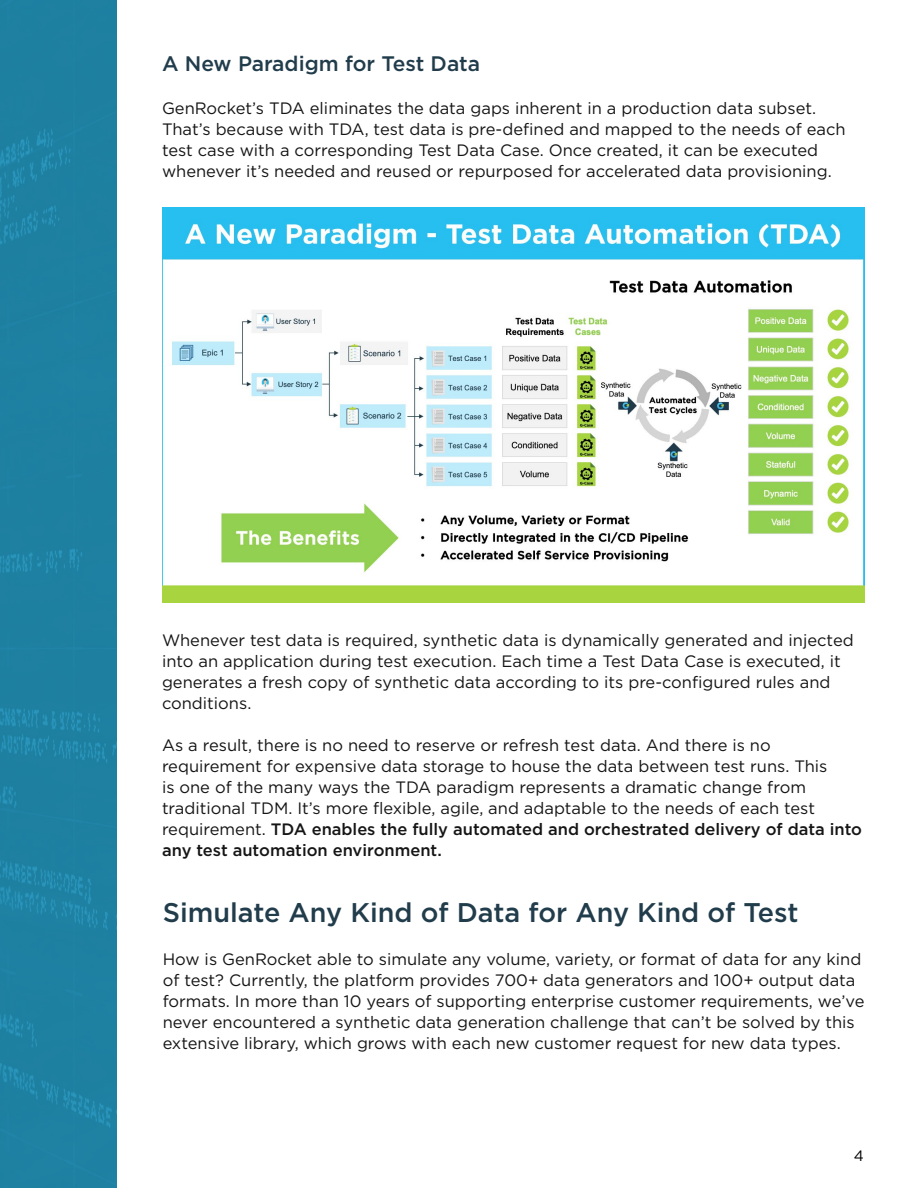
<style>
.page{position:relative;width:918px;height:1188px;background:#fff}
.page>*{position:absolute;margin:0;border:0;box-sizing:border-box;transform-origin:0 0}
.t1{font:500 27px "Gotham";color:#213c4b}
.t2{font:500 21px "Gotham";color:#213c4b}
.t3{font:16.5px/21px "Gotham";color:#151515}
.t4{font:15px "Gotham";color:#000}
.s1{font-weight:500}
</style>
<div class="page">
<div style="left:0;top:0;width:117px;height:1188px;background:#1e80a1"></div>
<img style="left:162px;top:207px;width:703px;height:395px">
<p class="t2" style="left:162px;top:50px;width:320px">A New Paradigm for Test Data</p>
<p class="t3" style="left:162px;top:98px;width:685px">GenRocket’s TDA eliminates the data gaps inherent in a production data subset.<br>That’s because with TDA, test data is pre-defined and mapped to the needs of each test case with a corresponding Test Data Case. Once created, it can be executed whenever it’s needed and reused or repurposed for accelerated data provisioning.</p>
<p class="t3" style="left:162px;top:629px;width:693px">Whenever test data is required, synthetic data is dynamically generated and injected into an application during test execution. Each time a Test Data Case is executed, it generates a fresh copy of synthetic data according to its pre-configured rules and conditions.</p>
<p class="t3" style="left:162px;top:734px;width:702px">As a result, there is no need to reserve or refresh test data. And there is no requirement for expensive data storage to house the data between test runs. This<br>is one of the many ways the TDA paradigm represents a dramatic change from traditional TDM. It’s more flexible, agile, and adaptable to the needs of each test requirement. <span class="s1">TDA enables the fully automated and orchestrated delivery of data into any test automation environment.</span></p>
<h1 class="t1" style="left:163px;top:895px;width:637px">Simulate Any Kind of Data for Any Kind of Test</h1>
<p class="t3" style="left:163px;top:949px;width:703px">How is GenRocket able to simulate any volume, variety, or format of data for any kind of test? Currently, the platform provides 700+ data generators and 100+ output data formats. In more than 10 years of supporting enterprise customer requirements, we’ve never encountered a synthetic data generation challenge that can’t be solved by this extensive library, which grows with each new customer request for new data types.</p>
<p class="t4" style="left:854px;top:1146px;width:12px">4</p>
</div>
